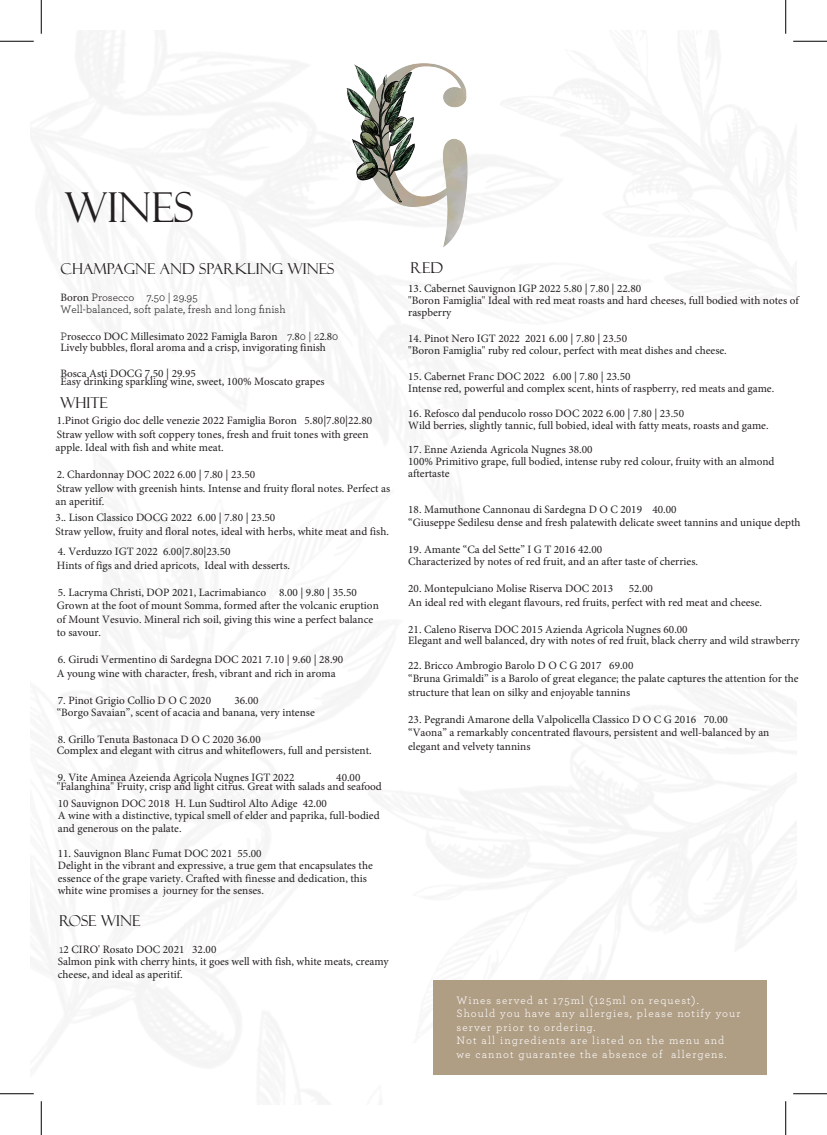
<style>
.page{position:relative;width:827px;height:1135px;background:#fff}
.page>*{position:absolute;margin:0;border:0;box-sizing:border-box;transform-origin:0 0}
.t1{font:41.25px "Felix Titling";color:#231f20}
.t2{font:15px "Felix Titling";color:#231f20}
.t3{font:11.25px/13.5px "Minion Pro";color:#231f20}
.t4{font:11.25px/13.5px "Archer";letter-spacing:.1em;color:#fff}
.t5{font:11.25px/11.4px "Archer";color:#231f20}
.s1{font-family:"Minion Pro"}
.s2{font-family:"Archer"}
</style>
<div class="page">
<img style="left:435px;top:31px;width:361px;height:425px">
<img style="left:307px;top:529px;width:489px;height:546px">
<img style="left:363px;top:63px;width:104px;height:184px">
<img style="left:346px;top:65px;width:84px;height:138px">
<div style="left:433px;top:980px;width:333px;height:95px;background:#af9d84"></div>
<hr style="left:793px;top:40px;width:34px;height:2px;background:#fff">
<hr style="left:0;top:41px;width:34px;height:1px;background:#000">
<hr style="left:793px;top:41px;width:34px;height:1px;background:#000">
<hr style="left:0;top:1093px;width:34px;height:1px;background:#000">
<hr style="left:793px;top:1093px;width:34px;height:1px;background:#000">
<hr style="left:41px;top:0;width:1px;height:34px;background:#000">
<hr style="left:41px;top:1101px;width:1px;height:34px;background:#000">
<hr style="left:785px;top:0;width:1px;height:34px;background:#000">
<hr style="left:785px;top:1101px;width:1px;height:34px;background:#000">
<h1 class="t1" style="left:65px;top:183px;width:130px">WINES</h1>
<h2 class="t2" style="left:60px;top:260px;width:275px">CHAMPAGNE AND SPARKLING WINES</h2>
<p class="t5" style="left:60px;top:291px;width:226px"><span class="s1">Boron</span> Prosecco 7.50 | 29.95<br>Well-balanced, soft palate, fresh and long finish</p>
<p class="t3" style="left:60px;top:331px;width:279px;line-height:11.2px"><span class="s2">P</span>rosecco DOC Millesimato 2022 Famigla Baron <span class="s2">7.</span>8<span class="s2">0 | 2</span>2<span class="s2">.</span>8<span class="s2">0<br></span>Lively bubbles, floral aroma and a crisp, invigorating finish</p>
<p class="t3" style="left:60px;top:369px;width:266px;line-height:8.5px">Bosca Asti DOCG 7.50 | 29.95<br>Easy drinking sparkling wine, sweet, 100% Moscato grapes</p>
<h2 class="t2" style="left:60px;top:394px;width:49px">WHITE</h2>
<p class="t3" style="left:56px;top:414px;width:318px">1.Pinot Grigio doc delle venezie 2022 Famiglia Boron 5.80|7.80|22.80<br>Straw yellow with soft coppery tones, fresh and fruit tones with green apple. Ideal with fish and white meat.</p>
<p class="t3" style="left:56px;top:468px;width:336px">2. Chardonnay DOC 2022 6.00 | 7.80 | 23.50<br>Straw yellow with greenish hints. Intense and fruity floral notes. Perfect as an aperitif.</p>
<p class="t3" style="left:56px;top:511px;width:335px">3.. Lison Classico DOCG 2022 6.00 | 7.80 | 23.50<br>Straw yellow, fruity and floral notes, ideal with herbs, white meat and fish.</p>
<p class="t3" style="left:57px;top:545px;width:235px">4. Verduzzo IGT 2022 6.00|7.80|23.50<br>Hints of figs and dried apricots, Ideal with desserts.</p>
<p class="t3" style="left:57px;top:585px;width:323px">5. Lacryma Christi, DOP 2021, Lacrimabianco 8.00 | 9.80 | 35.50<br>Grown at the foot of mount Somma, formed after the volcanic eruption of Mount Vesuvio. Mineral rich soil, giving this wine a perfect balance to savour.</p>
<p class="t3" style="left:57px;top:653px;width:288px">6. Girudi Vermentino di Sardegna DOC 2021 7.10 | 9.60 | 28.90<br>A young wine with character, fresh, vibrant and rich in aroma</p>
<p class="t3" style="left:58px;top:694px;width:155px">7. Pinot Grigio Collio D O C 2020</p>
<p class="t3" style="left:57px;top:695px;width:259px;line-height:11.4px;text-indent:178px">36.00<br>“Borgo Savaian”, scent of acacia and banana, very intense</p>
<p class="t3" style="left:57px;top:733px;width:316px;line-height:11.5px">8. Grillo Tenuta Bastonaca D O C 2020 36.00<br>Complex and elegant with citrus and whiteflowers, full and persistent.</p>
<p class="t3" style="left:58px;top:771px;width:238px">9. Vite Aminea Azeienda Agricola Nugnes IGT 2022</p>
<p class="t3" style="left:57px;top:773px;width:326px;line-height:9.2px;text-indent:279px">40.00 "Falanghina" Fruity, crisp and light citrus. Great with salads and seafood</p>
<p class="t3" style="left:58px;top:797px;width:323px;line-height:12.5px">10 Sauvignon DOC 2018 H. Lun Sudtirol Alto Adige 42.00<br>A wine with a distinctive, typical smell of elder and paprika, full-bodied and generous on the palate.</p>
<p class="t3" style="left:58px;top:847px;width:316px;line-height:12.5px">11. Sauvignon Blanc Fumat DOC 2021 55.00<br>Delight in the vibrant and expressive, a true gem that encapsulates the essence of the grape variety. Crafted with finesse and dedication, this white wine promises a journey for the senses.</p>
<h2 class="t2" style="left:59px;top:912px;width:83px">ROSE WINE</h2>
<p class="t3" style="left:58px;top:943px;width:332px;line-height:12.8px"><span class="s2">1</span>2 CIRO' Rosato DOC 2021 32.00<br>Salmon pink with cherry hints, it goes well with fish, white meats, creamy cheese, and ideal as aperitif.</p>
<h2 class="t2" style="left:410px;top:259px;width:34px">RED</h2>
<p class="t3" style="left:408px;top:283px;width:392px;line-height:12.1px">13. Cabernet Sauvignon IGP 2022 5.80 | 7.80 | 22.80<br>"Boron Famiglia" Ideal with red meat roasts and hard cheeses, full bodied with notes of raspberry</p>
<p class="t3" style="left:408px;top:333px;width:320px;line-height:12.1px">14. Pinot Nero IGT 2022 2021 6.00 | 7.80 | 23.50<br>"Boron Famiglia" ruby red colour, perfect with meat dishes and cheese.</p>
<p class="t3" style="left:408px;top:371px;width:367px;line-height:12.1px">15. Cabernet Franc DOC 2022 6.00 | 7.80 | 23.50<br>Intense red, powerful and complex scent, hints of raspberry, red meats and game.</p>
<p class="t3" style="left:408px;top:407px;width:362px;line-height:12.1px">16. Refosco dal penducolo rosso DOC 2022 6.00 | 7.80 | 23.50<br>Wild berries, slightly tannic, full bobied, ideal with fatty meats, roasts and game.</p>
<p class="t3" style="left:408px;top:443px;width:368px;line-height:12.1px">17. Enne Azienda Agricola Nugnes 38.00<br>100% Primitivo grape, full bodied, intense ruby red colour, fruity with an almond aftertaste</p>
<p class="t3" style="left:408px;top:504px;width:394px;line-height:12.5px">18. Mamuthone Cannonau di Sardegna D O C 2019 40.00<br>“Giuseppe Sedilesu dense and fresh palatewith delicate sweet tannins and unique depth</p>
<p class="t3" style="left:408px;top:543px;width:291px;line-height:12.5px">19. Amante “Ca del Sette” I G T 2016 42.00<br>Characterized by notes of red fruit, and an after taste of cherries.</p>
<p class="t3" style="left:408px;top:582px;width:207px">20. Montepulciano Molise Riserva DOC 2013</p>
<p class="t3" style="left:408px;top:582px;width:355px;text-indent:220px">52.00<br>An ideal red with elegant flavours, red fruits, perfect with red meat and cheese.</p>
<p class="t3" style="left:408px;top:624px;width:393px;line-height:11.2px">21. Caleno Riserva DOC 2015 Azienda Agricola Nugnes 60.00<br>Elegant and well balanced, dry with notes of red fruit, black cherry and wild strawberry</p>
<p class="t3" style="left:408px;top:658px;width:392px">22. Bricco Ambrogio Barolo D O C G 2017 69.00<br>“Bruna Grimaldi” is a Barolo of great elegance; the palate captures the attention for the structure that lean on silky and enjoyable tannins</p>
<p class="t3" style="left:408px;top:712px;width:363px">23. Pegrandi Amarone della Valpolicella Classico D O C G 2016 70.00 “Vaona” a remarkably concentrated flavours, persistent and well-balanced by an elegant and velvety tannins</p>
<p class="t4" style="left:456px;top:992px;width:285px">Wines served at 175ml (125ml on request).<br>Should you have any allergies, please notify your server prior to ordering.<br>Not all ingredients are listed on the menu and we cannot guarantee the absence of allergens.</p>
</div>
